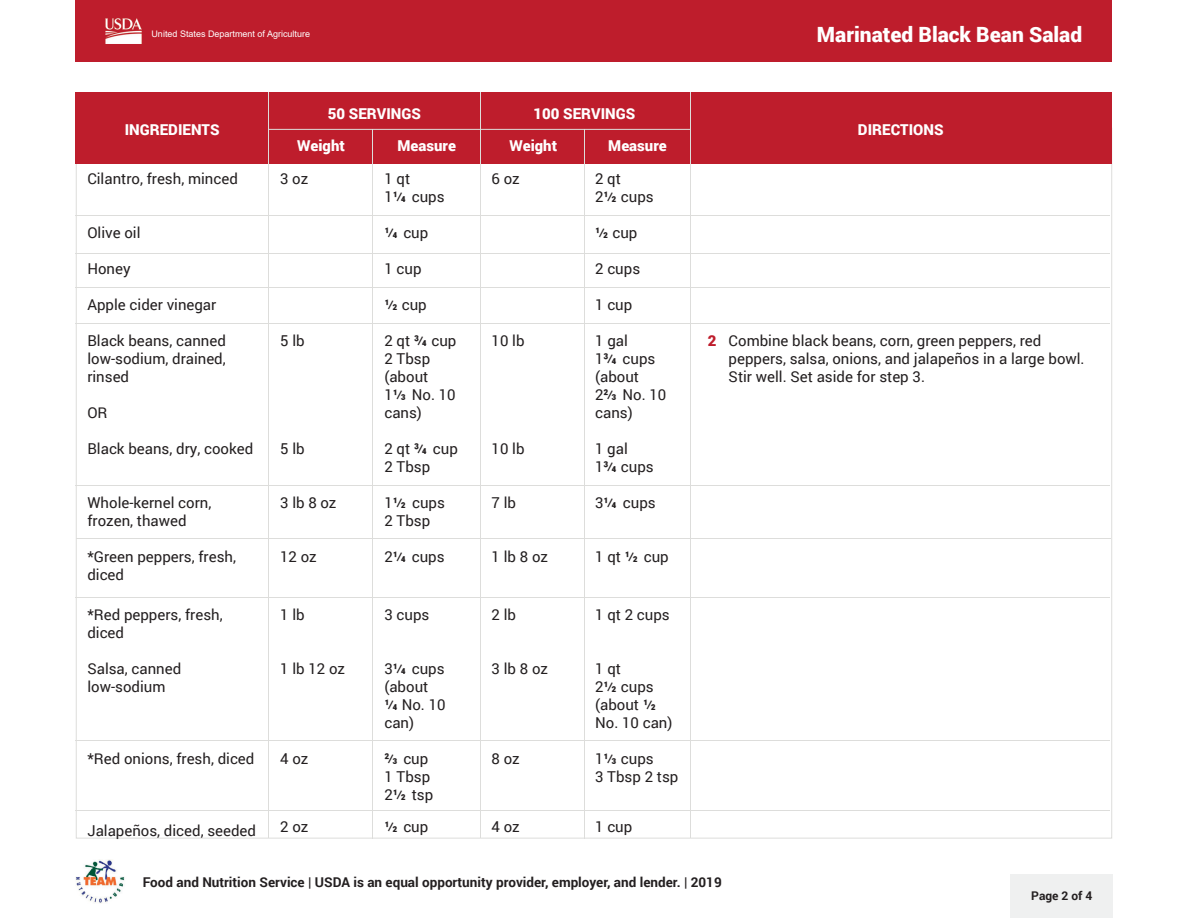
<style>
.page{position:relative;width:1188px;height:918px;background:#fff}
.page>*{position:absolute;margin:0;border:0;box-sizing:border-box;transform-origin:0 0}
.t1{font:900 21px "Roboto";color:#fff}
.t2{font:15px/18px "Roboto";color:#231f20}
.t3{font:900 15px "Roboto";color:#fff}
.t4{font:700 15px "Roboto Condensed";color:#231f20}
.t5{font:700 13.5px "Roboto";color:#231f20}
.t6{font:700 12px "Roboto";color:#231f20}
.t7{font:9px "Arial";color:#fff}
.s1{font-family:"Roboto Condensed";font-weight:700}
.s2{font-family:"Roboto";font-weight:400}
.s3{font-weight:900;color:#be1d2c}
</style>
<div class="page">
<img style="left:75px;top:860px;width:50px;height:43px">
<div style="left:1011px;top:874px;width:102px;height:44px;background:#eff0f0"></div>
<div style="left:76px;top:0;width:1036px;height:61px;background:#be1d2c"></div>
<img style="left:106px;top:19px;width:35px;height:24px">
<hr style="left:75px;top:216px;width:1035px;height:1px;background:#dddddb">
<hr style="left:75px;top:253px;width:1035px;height:1px;background:#dddddb">
<hr style="left:75px;top:288px;width:1035px;height:1px;background:#dddddb">
<hr style="left:75px;top:323px;width:1035px;height:1px;background:#dddddb">
<hr style="left:75px;top:597px;width:1035px;height:1px;background:#dddddb">
<hr style="left:75px;top:740px;width:1035px;height:1px;background:#dddddb">
<hr style="left:75px;top:810px;width:1035px;height:1px;background:#dddddb">
<hr style="left:76px;top:538px;width:1035px;height:1px;background:#dddddb">
<hr style="left:75px;top:485px;width:1035px;height:1px;background:#dddddb">
<div style="left:76px;top:92px;width:1036px;height:72px;background:#be1d2c"></div>
<hr style="left:269px;top:129px;width:421px;height:1px;background:#dddddb">
<hr style="left:584px;top:129px;width:1px;height:709px;background:#dddddb">
<hr style="left:372px;top:129px;width:1px;height:710px;background:#dddddb">
<hr style="left:690px;top:92px;width:1px;height:746px;background:#dddddb">
<hr style="left:480px;top:92px;width:1px;height:746px;background:#dddddb">
<hr style="left:268px;top:92px;width:1px;height:746px;background:#dddddb">
<p class="t7" style="left:152px;top:27px;width:160px">United States Department of Agriculture</p>
<h1 class="t1" style="left:817px;top:19px;width:267px">Marinated Black Bean Salad</h1>
<p class="t3" style="left:328px;top:103px;width:95px">50 SERVINGS</p>
<p class="t3" style="left:533px;top:103px;width:103px">100 SERVINGS</p>
<p class="t3" style="left:125px;top:119px;width:96px">INGREDIENTS</p>
<p class="t3" style="left:858px;top:119px;width:87px">DIRECTIONS</p>
<p class="t3" style="left:297px;top:135px;width:49px">Weight</p>
<p class="t3" style="left:398px;top:135px;width:60px">Measure</p>
<p class="t3" style="left:509px;top:135px;width:49px">Weight</p>
<p class="t3" style="left:608px;top:135px;width:60px">Measure</p>
<p class="t2" style="left:87px;top:169px;width:152px">Cilantro, fresh, minced</p>
<p class="t2" style="left:280px;top:169px;width:30px">3 oz</p>
<p class="t2" style="left:384px;top:169px;width:62px">1 qt<br>1<span class="s1">1/4</span> cups</p>
<p class="t2" style="left:492px;top:169px;width:30px">6 oz</p>
<p class="t2" style="left:595px;top:169px;width:60px">2 qt<br>2<span class="s1">1/2</span> cups</p>
<p class="t2" style="left:87px;top:223px;width:55px">Olive oil</p>
<p class="t4" style="left:384px;top:222px;width:45px">1/4 <span class="s2">cup</span></p>
<p class="t4" style="left:595px;top:222px;width:44px">1/2 <span class="s2">cup</span></p>
<p class="t2" style="left:87px;top:259px;width:45px">Honey</p>
<p class="t2" style="left:384px;top:259px;width:39px">1 cup</p>
<p class="t2" style="left:595px;top:259px;width:47px">2 cups</p>
<p class="t2" style="left:87px;top:295px;width:130px">Apple cider vinegar</p>
<p class="t4" style="left:384px;top:294px;width:44px">1/2 <span class="s2">cup</span></p>
<p class="t2" style="left:595px;top:295px;width:39px">1 cup</p>
<p class="t2" style="left:87px;top:331px;width:140px;text-align:justify">Black beans, canned low-sodium, drained, rinsed</p>
<p class="t2" style="left:87px;top:403px;width:22px">OR</p>
<p class="t2" style="left:280px;top:331px;width:26px">5 lb</p>
<p class="t2" style="left:384px;top:331px;width:73px">2 qt <span class="s1">3/4</span> cup<br>2 Tbsp (about<br>1<span class="s1">1/3</span> No. 10 cans)</p>
<p class="t2" style="left:492px;top:331px;width:34px">10 lb</p>
<p class="t2" style="left:595px;top:331px;width:73px">1 gal<br>1<span class="s1">3/4</span> cups (about<br>2<span class="s1">2/3</span> No. 10 cans)</p>
<p class="t2" style="left:729px;top:331px;width:358px;text-indent:-21px"><span class="s3">2</span> Combine black beans, corn, green peppers, red peppers, salsa, onions, and jalapeños in a large bowl.<br>Stir well. Set aside for step 3.</p>
<p class="t2" style="left:87px;top:439px;width:167px">Black beans, dry, cooked</p>
<p class="t2" style="left:280px;top:439px;width:26px">5 lb</p>
<p class="t2" style="left:384px;top:439px;width:75px">2 qt <span class="s1">3/4</span> cup<br>2 Tbsp</p>
<p class="t2" style="left:492px;top:439px;width:34px">10 lb</p>
<p class="t2" style="left:595px;top:439px;width:60px">1 gal<br>1<span class="s1">3/4</span> cups</p>
<p class="t2" style="left:87px;top:493px;width:125px">Whole-kernel corn, frozen, thawed</p>
<p class="t2" style="left:280px;top:493px;width:58px">3 lb 8 oz</p>
<p class="t2" style="left:384px;top:493px;width:62px">1<span class="s1">1/2</span> cups<br>2 Tbsp</p>
<p class="t2" style="left:492px;top:493px;width:26px">7 lb</p>
<p class="t2" style="left:595px;top:493px;width:62px">3<span class="s1">1/4</span> cups</p>
<p class="t2" style="left:87px;top:547px;width:150px">*Green peppers, fresh, diced</p>
<p class="t2" style="left:280px;top:547px;width:38px">12 oz</p>
<p class="t2" style="left:384px;top:547px;width:62px">2<span class="s1">1/4</span> cups</p>
<p class="t2" style="left:492px;top:547px;width:58px">1 lb 8 oz</p>
<p class="t2" style="left:595px;top:547px;width:75px">1 qt <span class="s1">1/2</span> cup</p>
<p class="t2" style="left:87px;top:605px;width:137px">*Red peppers, fresh, diced</p>
<p class="t2" style="left:280px;top:605px;width:26px">1 lb</p>
<p class="t2" style="left:384px;top:605px;width:47px">3 cups</p>
<p class="t2" style="left:492px;top:605px;width:26px">2 lb</p>
<p class="t2" style="left:595px;top:605px;width:76px">1 qt 2 cups</p>
<p class="t2" style="left:87px;top:659px;width:95px">Salsa, canned low-sodium</p>
<p class="t2" style="left:280px;top:659px;width:66px">1 lb 12 oz</p>
<p class="t2" style="left:384px;top:659px;width:63px">3<span class="s1">1/4</span> cups (about<br><span class="s1">1/4</span> No. 10 can)</p>
<p class="t2" style="left:492px;top:659px;width:58px">3 lb 8 oz</p>
<p class="t2" style="left:595px;top:659px;width:79px">1 qt<br>2<span class="s1">1/2</span> cups (about <span class="s1">1/2<br></span>No. 10 can)</p>
<p class="t2" style="left:87px;top:749px;width:169px">*Red onions, fresh, diced</p>
<p class="t2" style="left:280px;top:749px;width:30px">4 oz</p>
<p class="t2" style="left:384px;top:749px;width:50px"><span class="s1">2/3</span> cup<br>1 Tbsp<br>2<span class="s1">1/2</span> tsp</p>
<p class="t2" style="left:492px;top:749px;width:30px">8 oz</p>
<p class="t2" style="left:595px;top:749px;width:85px">1<span class="s1">1/3</span> cups<br>3 Tbsp 2 tsp</p>
<p class="t2" style="left:87px;top:821px;width:170px">Jalapeños, diced, seeded</p>
<p class="t2" style="left:280px;top:817px;width:30px">2 oz</p>
<p class="t4" style="left:384px;top:816px;width:45px">1/2 <span class="s2">cup</span></p>
<p class="t2" style="left:492px;top:817px;width:30px">4 oz</p>
<p class="t2" style="left:595px;top:817px;width:39px">1 cup</p>
<p class="t5" style="left:143px;top:873px;width:580px">Food and Nutrition Service | USDA is an equal opportunity provider, employer, and lender. | 2019</p>
<p class="t6" style="left:1031px;top:887px;width:63px">Page 2 of 4</p>
</div>
